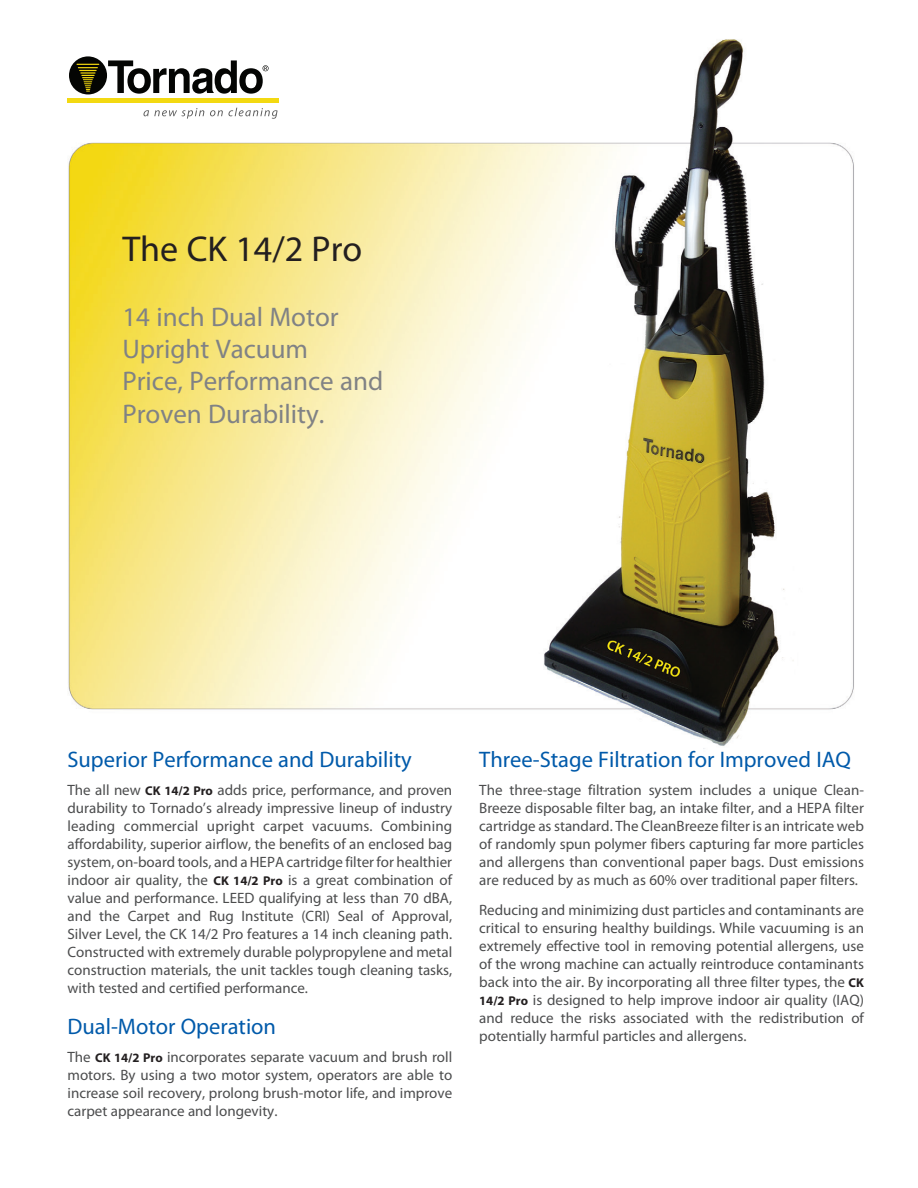
<style>
.page{position:relative;width:918px;height:1188px;background:#fff}
.page>*{position:absolute;margin:0;border:0;box-sizing:border-box;transform-origin:0 0}
.Product_name{font:36px "Myriad Pro";color:#231f20}
.product_subhead{font:27px/32.4px "Myriad Pro";color:#808285}
.subhead_blue{font:22.5px "Myriad Pro";color:#015aaa}
.body{font:15px/18px "Myriad Pro";color:#4b4c4d;text-align:justify}
.s1{font-family:"Myriad";font-weight:700;font-size:12.75px;color:#231f20}
</style>
<div class="page">
<img style="left:67px;top:39px;width:787px;height:710px">
<div style="left:68px;top:98px;width:211px;height:5px;background:#f3d911"></div>
<svg style="left:143px;top:108px;width:61px;height:11px"></svg>
<svg style="left:210px;top:108px;width:68px;height:11px"></svg>
<div style="left:69px;top:56px;width:38px;height:38px;background:#040503;border-radius:50%"></div>
<svg style="left:77px;top:64px;width:22px;height:28px"></svg>
<svg style="left:108px;top:60px;width:161px;height:34px"></svg>
<p class="Product_name" style="left:122px;top:226px;width:241px">The CK 14/2 Pro</p>
<p class="product_subhead" style="left:122px;top:300px;width:218px">14 inch Dual Motor<br>Upright Vacuum</p>
<p class="product_subhead" style="left:122px;top:365px;width:262px">Price, Performance and</p>
<p class="product_subhead" style="left:122px;top:397px;width:204px">Proven Durability.</p>
<p class="subhead_blue" style="left:68px;top:746px;width:346px">Superior Performance and Durability</p>
<p class="body" style="left:68px;top:780px;width:386px">The all new <span class="s1">CK 14/2 Pro</span> adds price, performance, and proven durability to Tornado’s already impressive lineup of industry leading commercial upright carpet vacuums. Combining affordability, superior airflow, the benefits of an enclosed bag system, on-board tools, and a HEPA cartridge filter for healthier indoor air quality, the <span class="s1">CK 14/2 Pro</span> is a great combination of value and performance. LEED qualifying at less than 70 dBA, and the Carpet and Rug Institute (CRI) Seal of Approval, Silver Level, the CK 14/2 Pro features a 14 inch cleaning path.<br>Constructed with extremely durable polypropylene and metal construction materials, the unit tackles tough cleaning tasks, with tested and certified performance.</p>
<p class="subhead_blue" style="left:68px;top:1013px;width:210px">Dual‐Motor Operation</p>
<p class="body" style="left:68px;top:1047px;width:386px">The <span class="s1">CK 14/2 Pro</span> incorporates separate vacuum and brush roll motors. By using a two motor system, operators are able to increase soil recovery, prolong brush-motor life, and improve carpet appearance and longevity.</p>
<p class="subhead_blue" style="left:479px;top:746px;width:373px">Three‐Stage Filtration for Improved IAQ</p>
<p class="body" style="left:479px;top:780px;width:386px">The three-stage filtration system includes a unique Clean-Breeze disposable filter bag, an intake filter, and a HEPA filter cartridge as standard. The CleanBreeze filter is an intricate web of randomly spun polymer fibers capturing far more particles and allergens than conventional paper bags. Dust emissions are reduced by as much as 60% over traditional paper filters.</p>
<p class="body" style="left:479px;top:900px;width:386px">Reducing and minimizing dust particles and contaminants are critical to ensuring healthy buildings. While vacuuming is an extremely effective tool in removing potential allergens, use of the wrong machine can actually reintroduce contaminants back into the air. By incorporating all three filter types, the <span class="s1">CK 14/2 Pro</span> is designed to help improve indoor air quality (IAQ) and reduce the risks associated with the redistribution of potentially harmful particles and allergens.</p>
</div>
